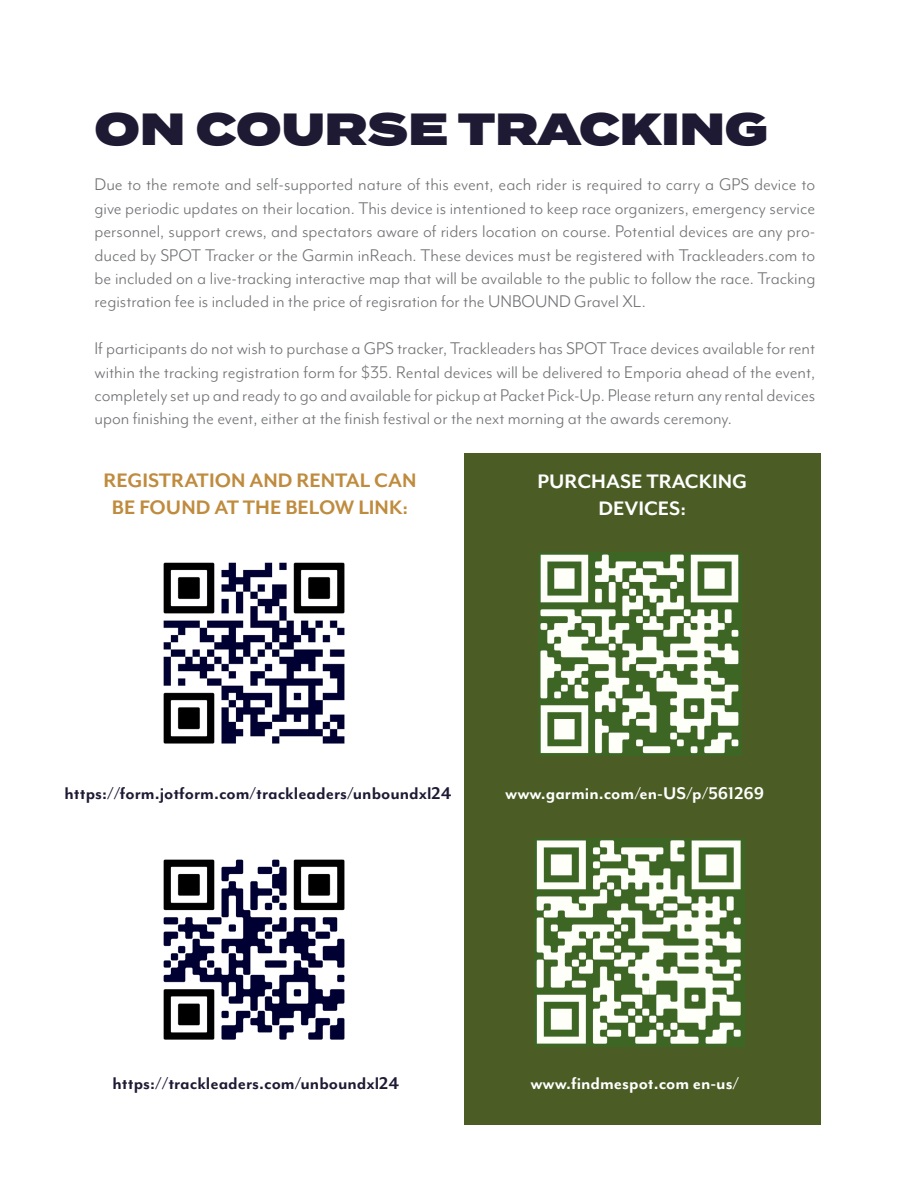
<style>
.page{position:relative;width:918px;height:1188px;background:#fff}
.page>*{position:absolute;margin:0;border:0;box-sizing:border-box;transform-origin:0 0}
.t1{font:900 45px "Termina";color:#1e1a34}
.t2{font:700 22.5px "Mr Eaves Mod OT";color:#bf8b3e}
.t3{font:700 22.5px "Mr Eaves Mod OT";color:#fff}
.t4{font:19.5px/23.4px "Mr Eaves Mod OT";color:#717275;text-align:justify}
.t5{font:700 19.5px "Mr Eaves Mod OT";color:#1e1a34}
.t6{font:700 19.5px "Mr Eaves Mod OT";color:#fff}
</style>
<div class="page">
<div style="left:464px;top:453px;width:357px;height:672px;background:#4b5d24"></div>
<img style="left:163px;top:562px;width:182px;height:182px">
<img style="left:163px;top:859px;width:182px;height:181px">
<img style="left:538px;top:553px;width:203px;height:202px">
<img style="left:535px;top:838px;width:209px;height:208px">
<p class="t1" style="left:94px;top:96px;width:675px">ON COURSE TRACKING</p>
<p class="t4" style="left:94px;top:173px;width:722px">Due to the remote and self-supported nature of this event, each rider is required to carry a GPS device to give periodic updates on their location. This device is intentioned to keep race organizers, emergency service personnel, support crews, and spectators aware of riders location on course. Potential devices are any pro&shy;duced by SPOT Tracker or the Garmin inReach. These devices must be registered with Trackleaders.com to be included on a live-tracking interactive map that will be available to the public to follow the race. Tracking registration fee is included in the price of regisration for the UNBOUND Gravel XL.</p>
<p class="t4" style="left:94px;top:336px;width:722px">If participants do not wish to purchase a GPS tracker, Trackleaders has SPOT Trace devices available for rent within the tracking registration form for $35. Rental devices will be delivered to Emporia ahead of the event, completely set up and ready to go and available for pickup at Packet Pick-Up. Please return any rental devices upon finishing the event, either at the finish festival or the next morning at the awards ceremony.</p>
<p class="t2" style="left:104px;top:467px;width:314px">REGISTRATION AND RENTAL CAN</p>
<p class="t2" style="left:112px;top:494px;width:298px">BE FOUND AT THE BELOW LINK:</p>
<p class="t3" style="left:537px;top:468px;width:211px">PURCHASE TRACKING</p>
<p class="t3" style="left:598px;top:495px;width:89px">DEVICES:</p>
<p class="t5" style="left:65px;top:783px;width:389px">https://form.jotform.com/trackleaders/unboundxl24</p>
<p class="t6" style="left:505px;top:783px;width:261px">www.garmin.com/en-US/p/561269</p>
<p class="t5" style="left:113px;top:1072px;width:288px">https://trackleaders.com/unboundxl24</p>
<p class="t6" style="left:530px;top:1072px;width:210px">www.findmespot.com en-us/</p>
</div>
